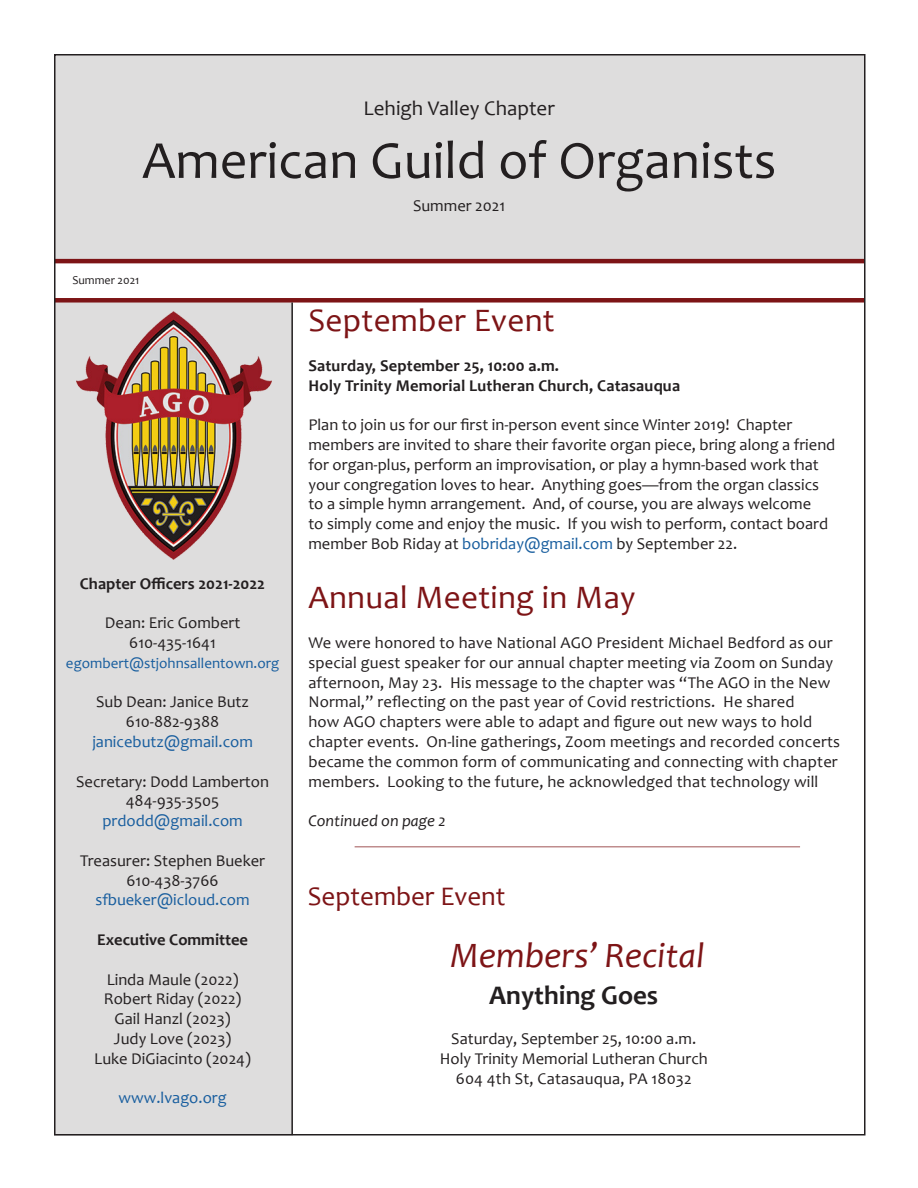
<style>
.page{position:relative;width:918px;height:1188px;background:#fff}
.page>*{position:absolute;margin:0;border:0;box-sizing:border-box;transform-origin:0 0}
.t1{font:54px "Candara";color:#231f20}
.t2{font:italic 36px "Candara";color:#7d1416}
.t3{font:33px "Candara";letter-spacing:.01em;color:#7d1416}
.t4{font:27px "Candara";color:#7d1416}
.t5{font:700 27px "Candara";color:#231f20}
.t6{font:21px "Candara";color:#231f20}
.Plain_Text{font:16.5px/19.8px "Candara";color:#231f20;text-align:center}
.t7{font:700 16.5px "Candara";letter-spacing:.01em;color:#231f20}
.t8{font:16.5px "Candara";color:#175d9e}
.t9{font:italic 16.5px "Candara";color:#231f20}
.t10{font:15px "Candara";color:#175d9e}
.t11{font:12px "Candara";color:#231f20}
.s1{color:#175d9e}
</style>
<div class="page">
<div style="left:54px;top:54px;width:810px;height:205px;background:#dedddd"></div>
<div style="left:54px;top:303px;width:239px;height:833px;background:#dedddd"></div>
<img style="left:77px;top:311px;width:195px;height:248px">
<hr style="left:54px;top:259px;width:810px;height:4px;background:#7d1416">
<div style="left:54px;top:298px;width:810px;height:5px;background:#7d1416"></div>
<hr style="left:291px;top:303px;width:2px;height:832px;background:#231f20">
<hr style="left:355px;top:846px;width:445px;height:2px;background:#7d1416">
<p class="t6" style="left:364px;top:95px;width:193px">Lehigh Valley Chapter</p>
<h1 class="t1" style="left:142px;top:126px;width:636px">American Guild of Organists</h1>
<p class="Plain_Text" style="left:413px;top:195px;width:94px">Summer 2021</p>
<p class="t11" style="left:72px;top:273px;width:69px">Summer 2021</p>
<p class="t7" style="left:80px;top:573px;width:187px">Chapter Officers 2021-2022</p>
<p class="Plain_Text" style="left:105px;top:613px;width:137px">Dean: Eric Gombert<br>610-435-1641</p>
<p class="t10" style="left:66px;top:654px;width:215px">egombert@stjohnsallentown.org</p>
<p class="Plain_Text" style="left:96px;top:692px;width:154px">Sub Dean: Janice Butz<br>610-882-9388</p>
<p class="t8" style="left:92px;top:731px;width:162px">janicebutz@gmail.com</p>
<p class="Plain_Text" style="left:76px;top:771px;width:194px">Secretary: Dodd Lamberton<br>484-935-3505</p>
<p class="t8" style="left:102px;top:810px;width:142px">prdodd@gmail.com</p>
<p class="Plain_Text" style="left:80px;top:850px;width:187px">Treasurer: Stephen Bueker<br>610-438-3766</p>
<p class="t8" style="left:96px;top:890px;width:156px">sfbueker@icloud.com</p>
<p class="t7" style="left:97px;top:929px;width:152px">Executive Committee</p>
<p class="Plain_Text" style="left:94px;top:969px;width:158px">Linda Maule (2022)<br>Robert Riday (2022)<br>Gail Hanzl (2023)<br>Judy Love (2023)<br>Luke DiGiacinto (2024)</p>
<p class="t8" style="left:119px;top:1088px;width:110px">www.lvago.org</p>
<p class="t3" style="left:308px;top:300px;width:248px">September Event</p>
<p class="t7" style="left:308px;top:355px;width:252px">Saturday, September 25, 10:00 a.m.</p>
<p class="t7" style="left:308px;top:375px;width:373px">Holy Trinity Memorial Lutheran Church, Catasauqua</p>
<p class="Plain_Text" style="left:308px;top:415px;width:528px;text-align:left">Plan to join us for our first in-person event since Winter 2019! Chapter members are invited to share their favorite organ piece, bring along a friend for organ-plus, perform an improvisation, or play a hymn-based work that your congregation loves to hear. Anything goes—from the organ classics to a simple hymn arrangement. And, of course, you are always welcome<br>to simply come and enjoy the music. If you wish to perform, contact board member Bob Riday at <span class="s1">bobriday@gmail.com</span> by September 22.</p>
<p class="t3" style="left:308px;top:577px;width:329px">Annual Meeting in May</p>
<p class="Plain_Text" style="left:308px;top:633px;width:533px;text-align:left">We were honored to have National AGO President Michael Bedford as our special guest speaker for our annual chapter meeting via Zoom on Sunday afternoon, May 23. His message to the chapter was “The AGO in the New Normal,” reflecting on the past year of Covid restrictions. He shared<br>how AGO chapters were able to adapt and figure out new ways to hold chapter events. On-line gatherings, Zoom meetings and recorded concerts became the common form of communicating and connecting with chapter members. Looking to the future, he acknowledged that technology will</p>
<p class="t9" style="left:309px;top:810px;width:139px">Continued on page 2</p>
<p class="t4" style="left:308px;top:880px;width:199px">September Event</p>
<p class="t2" style="left:451px;top:932px;width:255px">Members’ Recital</p>
<p class="t5" style="left:489px;top:979px;width:171px">Anything Goes</p>
<p class="Plain_Text" style="left:451px;top:1029px;width:246px">Saturday, September 25, 10:00 a.m.</p>
<p class="Plain_Text" style="left:440px;top:1048px;width:269px">Holy Trinity Memorial Lutheran Church</p>
<p class="Plain_Text" style="left:456px;top:1068px;width:237px">604 4th St, Catasauqua, PA 18032</p>
</div>
